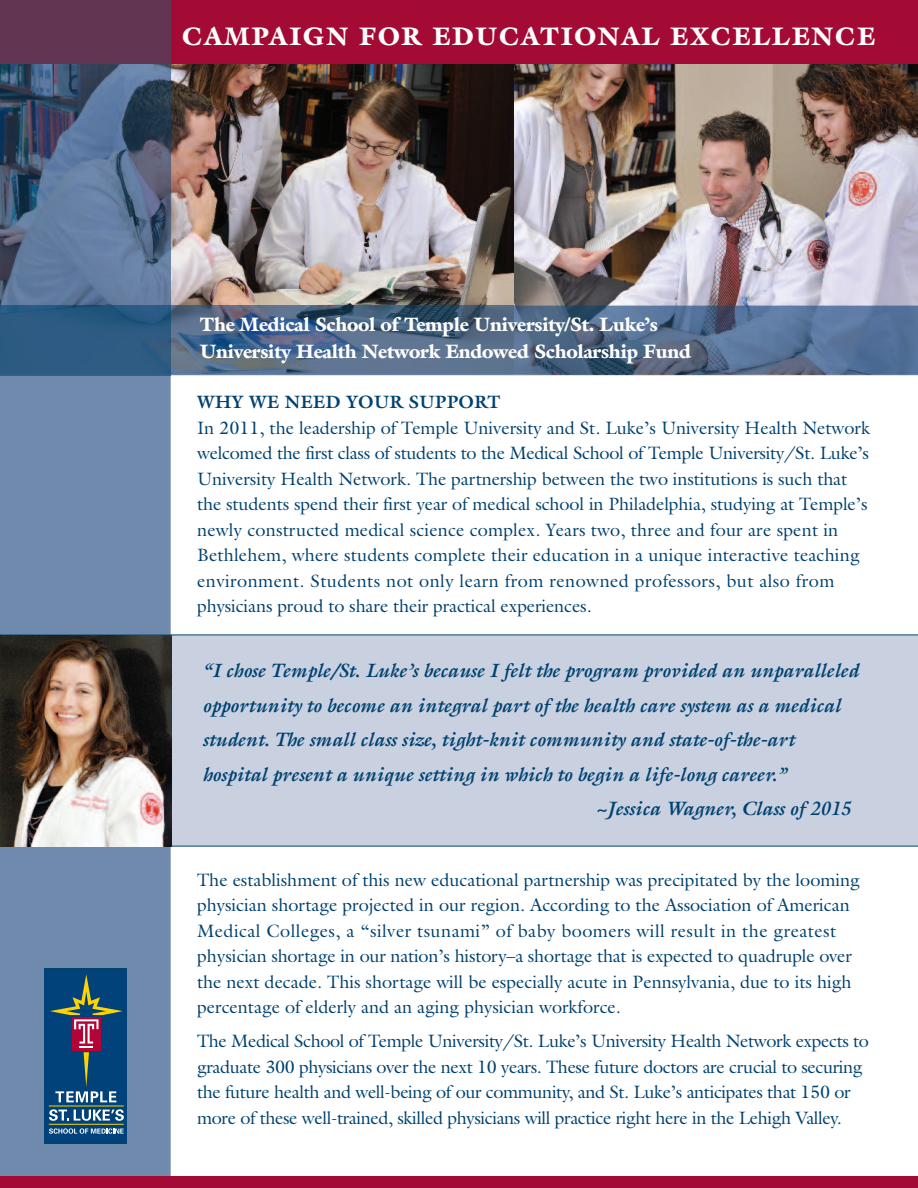
<style>
.page{position:relative;width:918px;height:1188px;background:#fff}
.page>*{position:absolute;margin:0;border:0;box-sizing:border-box;transform-origin:0 0}
.t1{font:900 25.5px "Galliard";letter-spacing:.07em;color:#fff}
.t2{font:italic 700 19.5px "Galliard";color:#004270}
.t3{font:900 19.5px/27px "Galliard";letter-spacing:-.015em;color:#fff}
.t4{font:18px/25.5px "Galliard";color:#004270}
.t5{font:18px/25.5px "Galliard";letter-spacing:-.02em;color:#004270}
.t6{font:700 18px "Galliard";color:#004270}
</style>
<div class="page">
<div style="left:171px;top:635px;width:747px;height:212px;background:#c9d1e1"></div>
<img style="left:514px;top:64px;width:404px;height:242px">
<img style="left:171px;top:64px;width:343px;height:242px">
<div style="left:0;top:0;width:918px;height:64px;background:#a30a34"></div>
<img style="left:171px;top:306px;width:747px;height:69px">
<div style="left:0;top:375px;width:171px;height:801px;background:#6f8aad"></div>
<img style="left:0;top:64px;width:171px;height:310px">
<div style="left:0;top:0;width:171px;height:64px;background:#623652"></div>
<hr style="left:0;top:374px;width:171px;height:1px;background:#32608b">
<div style="left:0;top:1176px;width:918px;height:12px;background:#a30a34"></div>
<img style="left:0;top:635px;width:171px;height:212px">
<div style="left:44px;top:968px;width:82px;height:175px;background:#004270"></div>
<div style="left:44px;top:971px;width:82px;height:169px;background:#004279"></div>
<hr style="left:49px;top:1124px;width:75px;height:1px;background:#fed304">
<hr style="left:49px;top:1106px;width:75px;height:1px;background:#fed304">
<svg style="left:50px;top:974px;width:73px;height:128px"></svg>
<svg style="left:49px;top:1109px;width:75px;height:12px"></svg>
<svg style="left:49px;top:1128px;width:75px;height:6px"></svg>
<h1 class="t1" style="left:182px;top:27px;width:695px">CAMPAIGN FOR EDUCATIONAL EXCELLENCE</h1>
<p class="t3" style="left:200px;top:313px;width:493px">The Medical School of Temple University/St. Luke’s<br>University Health Network Endowed Scholarship Fund</p>
<p class="t6" style="left:197px;top:392px;width:305px">WHY WE NEED YOUR SUPPORT</p>
<p class="t4" style="left:197px;top:415px;width:674px">In 2011, the leadership of Temple University and St. Luke’s University Health Network welcomed the first class of students to the Medical School of Temple University/St. Luke’s University Health Network. The partnership between the two institutions is such that the students spend their first year of medical school in Philadelphia, studying at Temple’s newly constructed medical science complex. Years two, three and four are spent in Bethlehem, where students complete their education in a unique interactive teaching environment. Students not only learn from renowned professors, but also from physicians proud to share their practical experiences.</p>
<p class="t2" style="left:202px;top:659px;width:658px">“I chose Temple/St. Luke’s because I felt the program provided an unparalleled</p>
<p class="t2" style="left:202px;top:694px;width:640px">opportunity to become an integral part of the health care system as a medical</p>
<p class="t2" style="left:202px;top:728px;width:593px">student. The small class size, tight-knit community and state-of-the-art</p>
<p class="t2" style="left:202px;top:763px;width:585px">hospital present a unique setting in which to begin a life-long career.”</p>
<p class="t2" style="left:596px;top:797px;width:255px">~Jessica Wagner, Class of 2015</p>
<p class="t4" style="left:197px;top:867px;width:664px">The establishment of this new educational partnership was precipitated by the looming physician shortage projected in our region. According to the Association of American Medical Colleges, a “silver tsunami” of baby boomers will result in the greatest physician shortage in our nation’s history–a shortage that is expected to quadruple over the next decade. This shortage will be especially acute in Pennsylvania, due to its high percentage of elderly and an aging physician workforce.</p>
<p class="t5" style="left:197px;top:1028px;width:673px">The Medical School of Temple University/St. Luke’s University Health Network expects to graduate 300 physicians over the next 10 years. These future doctors are crucial to securing the future health and well-being of our community, and St. Luke’s anticipates that 150 or more of these well-trained, skilled physicians will practice right here in the Lehigh Valley.</p>
</div>
